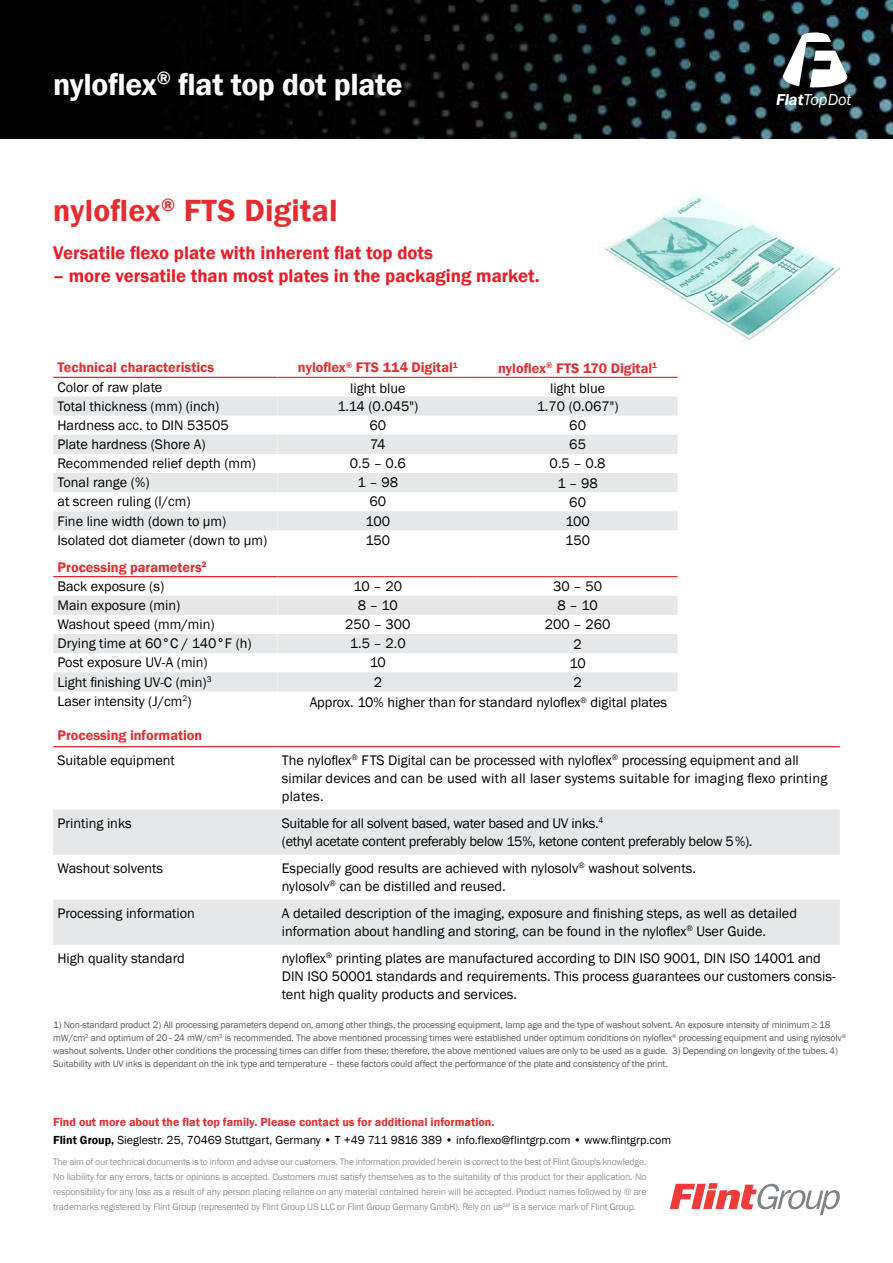
<style>
.page{position:relative;width:893px;height:1263px;background:#fff}
.page>*{position:absolute;margin:0;border:0;box-sizing:border-box;transform-origin:0 0}
.t1{font:600 31.5px "Franklin Gothic";letter-spacing:-.01em;color:#fff}
.t2{font:600 31.5px "Franklin Gothic";letter-spacing:.01em;color:#e52d30}
.t3{font:600 18.75px "Franklin Gothic";color:#ed1c29}
.t4{font:italic 16.2px "Franklin Gothic";color:#fff}
.t5{font:14.25px/19.2px "Franklin Gothic";color:#000}
.t6{font:14.25px/18px "Franklin Gothic";letter-spacing:-.02em;color:#000}
.t7{font:600 14.25px "Franklin Gothic";color:#e52d30}
.t8{font:12px "Franklin Gothic";color:#000}
.t9{font:600 12px "Franklin Gothic";color:#e52d30}
.t10{font:9.75px/12.8px "Franklin Gothic";letter-spacing:-.015em;color:#58595b}
.t11{font:9.75px/15px "Franklin Gothic";letter-spacing:-.02em;color:#939598;text-align:justify}
.s1{font-weight:600;color:#e52d30}
.s2{font-weight:600}
</style>
<div class="page">
<img style="left:0;top:0;width:893px;height:138px">
<svg style="left:670px;top:1183px;width:170px;height:32px"></svg>
<svg style="left:783px;top:32px;width:67px;height:55px"></svg>
<img style="left:605px;top:194px;width:235px;height:148px">
<svg style="left:278px;top:396px;width:400px;height:134px;fill:#e6e7e8"></svg>
<hr style="left:278px;top:377px;width:200px;height:1px;background:#e52d30">
<hr style="left:478px;top:377px;width:200px;height:1px;background:#e52d30">
<hr style="left:278px;top:576px;width:200px;height:1px;background:#e52d30">
<hr style="left:478px;top:576px;width:200px;height:1px;background:#e52d30">
<svg style="left:53px;top:396px;width:225px;height:134px"></svg>
<hr style="left:53px;top:377px;width:225px;height:1px;background:#ed1c29">
<svg style="left:53px;top:810px;width:787px;height:135px;fill:#e6e7e8"></svg>
<hr style="left:53px;top:746px;width:225px;height:1px;background:#ed1c29">
<hr style="left:278px;top:746px;width:562px;height:1px;background:#ed1c29">
<svg style="left:53px;top:596px;width:625px;height:95px"></svg>
<hr style="left:53px;top:576px;width:225px;height:1px;background:#ed1c29">
<h1 class="t1" style="left:53px;top:65px;width:351px">nyloflex<sup>®</sup> flat top dot plate</h1>
<h1 class="t2" style="left:53px;top:191px;width:286px">nyloflex<sup>®</sup> FTS Digital</h1>
<h2 class="t3" style="left:53px;top:241px;width:381px">Versatile flexo plate with inherent flat top dots</h2>
<h2 class="t3" style="left:53px;top:264px;width:488px">– more versatile than most plates in the packaging market.</h2>
<p class="t7" style="left:57px;top:359px;width:158px">Technical characteristics</p>
<p class="t5" style="left:57px;top:377px;width:211px">Color of raw plate<br>Total thickness (mm) (inch)<br>Hardness acc. to DIN 53505<br>Plate hardness (Shore A)<br>Recommended relief depth (mm)<br>Tonal range (%)<br>at screen ruling (l/cm)<br>Fine line width (down to μm)<br>Isolated dot diameter (down to μm)</p>
<p class="t5" style="left:57px;top:558px;width:196px"><span class="s1">Processing parameters</span><sup>2<br></sup>Back exposure (s)<br>Main exposure (min)<br>Washout speed (mm/min)<br>Drying time at 60°C / 140°F (h)<br>Post exposure UV-A (min)<br>Light finishing UV-C (min)<sup>3<br></sup>Laser intensity (J/cm<sup>2</sup>)</p>
<p class="t7" style="left:298px;top:359px;width:161px">nyloflex<sup>®</sup> FTS 114 Digital<sup>1</sup></p>
<p class="t7" style="left:498px;top:359px;width:160px">nyloflex<sup>®</sup> FTS 170 Digital<sup>1</sup></p>
<p class="t5" style="left:337px;top:397px;width:82px">1.14 (0.045")</p>
<p class="t5" style="left:537px;top:397px;width:83px">1.70 (0.067")</p>
<p class="t5" style="left:369px;top:416px;width:18px">60</p>
<p class="t5" style="left:569px;top:416px;width:18px">60</p>
<p class="t5" style="left:370px;top:435px;width:17px">74</p>
<p class="t5" style="left:569px;top:435px;width:18px">65</p>
<p class="t5" style="left:350px;top:454px;width:58px">0.5 – 0.6</p>
<p class="t5" style="left:550px;top:454px;width:58px">0.5 – 0.8</p>
<p class="t5" style="left:358px;top:473px;width:42px">1 – 98</p>
<p class="t5" style="left:557px;top:474px;width:42px">1 – 98</p>
<p class="t5" style="left:369px;top:492px;width:18px">60</p>
<p class="t5" style="left:569px;top:493px;width:18px">60</p>
<p class="t5" style="left:366px;top:511px;width:26px">100</p>
<p class="t5" style="left:565px;top:512px;width:26px">100</p>
<p class="t5" style="left:365px;top:531px;width:26px">150</p>
<p class="t5" style="left:565px;top:531px;width:26px">150</p>
<p class="t5" style="left:354px;top:577px;width:50px">10 – 20</p>
<p class="t5" style="left:553px;top:577px;width:50px">30 – 50</p>
<p class="t5" style="left:358px;top:596px;width:42px">8 – 10</p>
<p class="t5" style="left:558px;top:596px;width:42px">8 – 10</p>
<p class="t5" style="left:345px;top:615px;width:67px">250 – 300</p>
<p class="t5" style="left:545px;top:615px;width:67px">200 – 260</p>
<p class="t5" style="left:350px;top:634px;width:57px">1.5 – 2.0</p>
<p class="t5" style="left:573px;top:634px;width:10px">2</p>
<p class="t5" style="left:370px;top:653px;width:18px">10</p>
<p class="t5" style="left:570px;top:654px;width:18px">10</p>
<p class="t5" style="left:374px;top:672px;width:10px">2</p>
<p class="t5" style="left:573px;top:673px;width:10px">2</p>
<p class="t5" style="left:350px;top:379px;width:57px">light blue</p>
<p class="t5" style="left:550px;top:379px;width:57px">light blue</p>
<p class="t5" style="left:310px;top:693px;width:359px">Approx. 10% higher than for standard nyloflex<sup>®</sup> digital plates</p>
<p class="t4" style="left:776px;top:90px;width:77px"><span class="s2">Flat</span>TopDot</p>
<p class="t7" style="left:57px;top:726px;width:146px">Processing information</p>
<p class="t5" style="left:57px;top:751px;width:119px">Suitable equipment</p>
<p class="t5" style="left:282px;top:752px;width:547px;line-height:18px">The nyloflex<sup>®</sup> FTS Digital can be processed with nyloflex<sup>®</sup> processing equipment and all similar devices and can be used with all laser systems suitable for imaging flexo printing plates.</p>
<p class="t5" style="left:57px;top:814px;width:76px">Printing inks</p>
<p class="t6" style="left:282px;top:815px;width:472px">Suitable for all solvent based, water based and UV inks.<sup>4<br></sup>(ethyl acetate content preferably below 15%, ketone content preferably below 5%).</p>
<p class="t5" style="left:57px;top:859px;width:107px">Washout solvents</p>
<p class="t5" style="left:282px;top:860px;width:416px;line-height:18px">Especially good results are achieved with nylosolv<sup>®</sup> washout solvents. nylosolv<sup>®</sup> can be distilled and reused.</p>
<p class="t5" style="left:57px;top:904px;width:139px">Processing information</p>
<p class="t5" style="left:282px;top:905px;width:517px;line-height:18px">A detailed description of the imaging, exposure and finishing steps, as well as detailed information about handling and storing, can be found in the nyloflex<sup>®</sup> User Guide.</p>
<p class="t5" style="left:57px;top:949px;width:129px">High quality standard</p>
<p class="t5" style="left:282px;top:950px;width:555px;line-height:18px">nyloflex<sup>®</sup> printing plates are manufactured according to DIN ISO 9001, DIN ISO 14001 and<br>DIN ISO 50001 standards and requirements. This process guarantees our customers consis&shy;tent high quality products and services.</p>
<p class="t10" style="left:53px;top:1019px;width:794px">1) Non-standard product 2) All processing parameters depend on, among other things, the processing equipment, lamp age and the type of washout solvent. An exposure intensity of minimum ≥ 18 mW/cm<sup>2</sup> and optimum of 20 - 24 mW/cm<sup>2</sup> is recommended. The above mentioned processing times were established under optimum conditions on nyloflex<sup>®</sup> processing equipment and using nylosolv<sup>® </sup>washout solvents. Under other conditions the processing times can differ from these; therefore, the above mentioned values are only to be used as a guide. 3) Depending on longevity of the tubes. 4)<br>Suitability with UV inks is dependant on the ink type and temperature – these factors could affect the performance of the plate and consistency of the print.</p>
<p class="t9" style="left:53px;top:1114px;width:443px">Find out more about the flat top family. Please contact us for additional information.</p>
<p class="t8" style="left:53px;top:1132px;width:619px"><span class="s2">Flint Group,</span> Sieglestr. 25, 70469 Stuttgart, Germany <span class="s2">•</span> T +49 711 9816 389 <span class="s2">•</span> info.flexo@flintgrp.com <span class="s2">•</span> www.flintgrp.com</p>
<p class="t11" style="left:53px;top:1154px;width:595px">The aim of our technical documents is to inform and advise our customers. The information provided herein is correct to the best of Flint Group's knowledge.<br>No liability for any errors, facts or opinions is accepted. Customers must satisfy themselves as to the suitability of this product for their application. No responsibility for any loss as a result of any person placing reliance on any material contained herein will be accepted. Product names followed by ® are trademarks registered by Flint Group (represented by Flint Group US LLC or Flint Group Germany GmbH). Rely on us<sup>SM</sup> is a service mark of Flint Group.</p>
</div>
